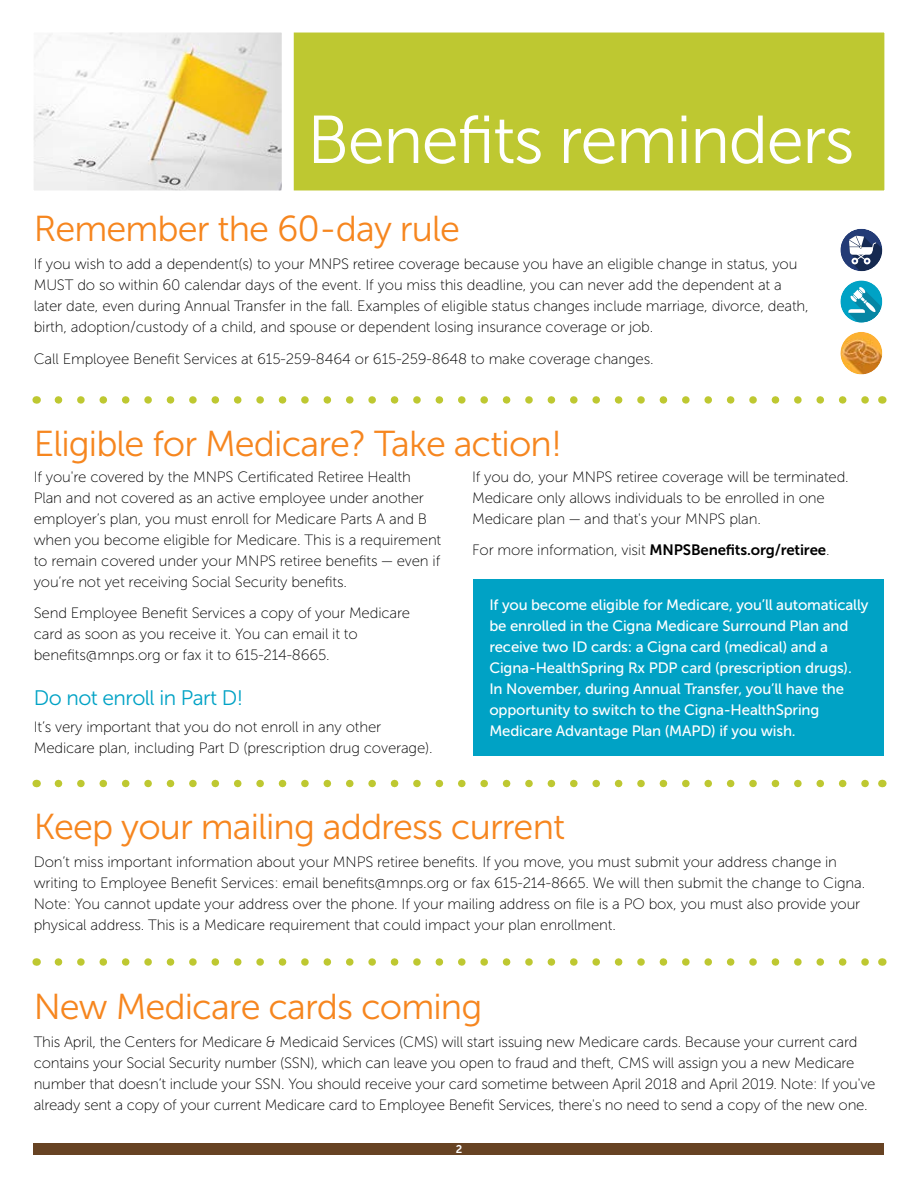
<style>
.page{position:relative;width:918px;height:1188px;background:#fff}
.page>*{position:absolute;margin:0;border:0;box-sizing:border-box;transform-origin:0 0}
.t1{font:67.5px "Museo Sans 300";letter-spacing:-.025em;color:#fff}
.t2{font:36px "Museo Sans 300";letter-spacing:-.025em;color:#f6861f}
.t3{font:21px "Museo Sans 300";letter-spacing:-.025em;color:#00a2c5}
.t4{font:15px/21px "Museo Sans 100";letter-spacing:-.01em;color:#000}
.t5{font:15px/21px "Museo Sans 500";letter-spacing:-.01em;color:#fff}
.t6{font:11.25px "Museo Sans 700";color:#fff}
.s1{font-family:"Museo Sans 700"}
</style>
<div class="page">
<div style="left:34px;top:1143px;width:850px;height:12px;background:#674323"></div>
<div style="left:21px;top:21px;width:875px;height:181px;background:#bec831;border:12px solid #fff"></div>
<img style="left:35px;top:34px;width:246px;height:155px">
<div style="left:22px;top:21px;width:272px;height:181px;border:12px solid #fff"></div>
<div style="left:840px;top:281px;width:42px;height:42px;background:#00a2c5;border-radius:21px"></div>
<svg style="left:848px;top:287px;width:34px;height:35px"></svg>
<div style="left:838px;top:278px;width:47px;height:47px;border:2px solid #fff;border-radius:50%"></div>
<div style="left:840px;top:229px;width:42px;height:42px;background:#233b76;border-radius:50%"></div>
<svg style="left:849px;top:236px;width:33px;height:35px"></svg>
<div style="left:838px;top:226px;width:47px;height:48px;border:2px solid #fff;border-radius:50%"></div>
<img style="left:840px;top:332px;width:42px;height:43px;border-radius:21px">
<div style="left:838px;top:329px;width:47px;height:48px;border:2px solid #fff;border-radius:50%"></div>
<svg style="left:58px;top:396px;width:811px;height:8px"></svg>
<svg style="left:58px;top:780px;width:811px;height:7px"></svg>
<svg style="left:58px;top:958px;width:811px;height:8px"></svg>
<div style="left:473px;top:579px;width:410px;height:177px;background:#00a2c5"></div>
<h1 class="t1" style="left:307px;top:103px;width:549px">Benefits reminders</h1>
<h2 class="t2" style="left:34px;top:210px;width:428px">Remember the 60-day rule</h2>
<p class="t4" style="left:34px;top:254px;width:777px">If you wish to add a dependent(s) to your MNPS retiree coverage because you have an eligible change in status, you MUST do so within 60 calendar days of the event. If you miss this deadline, you can never add the dependent at a later date, even during Annual Transfer in the fall. Examples of eligible status changes include marriage, divorce, death, birth, adoption/custody of a child, and spouse or dependent losing insurance coverage or job.</p>
<p class="t4" style="left:34px;top:349px;width:621px">Call Employee Benefit Services at 615-259-8464 or 615-259-8648 to make coverage changes.</p>
<h2 class="t2" style="left:34px;top:424px;width:530px">Eligible for Medicare? Take action!</h2>
<p class="t4" style="left:34px;top:467px;width:409px">If you're covered by the MNPS Certificated Retiree Health Plan and not covered as an active employee under another employer’s plan, you must enroll for Medicare Parts A and B when you become eligible for Medicare. This is a requirement to remain covered under your MNPS retiree benefits — even if you’re not yet receiving Social Security benefits.</p>
<p class="t4" style="left:34px;top:603px;width:378px">Send Employee Benefit Services a copy of your Medicare card as soon as you receive it. You can email it to benefits@mnps.org or fax it to 615-214-8665.</p>
<h3 class="t3" style="left:34px;top:687px;width:211px">Do not enroll in Part D!</h3>
<p class="t4" style="left:34px;top:716px;width:401px">It’s very important that you do not enroll in any other<br>Medicare plan, including Part D (prescription drug coverage).</p>
<p class="t4" style="left:472px;top:467px;width:378px">If you do, your MNPS retiree coverage will be terminated.<br>Medicare only allows individuals to be enrolled in one<br>Medicare plan — and that's your MNPS plan.</p>
<p class="t4" style="left:472px;top:540px;width:359px">For more information, visit <span class="s1">MNPSBenefits.org/retiree</span>.</p>
<p class="t5" style="left:489px;top:594px;width:381px">If you become eligible for Medicare, you’ll automatically be enrolled in the Cigna Medicare Surround Plan and receive two ID cards: a Cigna card (medical) and a Cigna-HealthSpring Rx PDP card (prescription drugs).<br>In November, during Annual Transfer, you’ll have the opportunity to switch to the Cigna-HealthSpring Medicare Advantage Plan (MAPD) if you wish.</p>
<h2 class="t2" style="left:34px;top:807px;width:533px">Keep your mailing address current</h2>
<p class="t4" style="left:34px;top:852px;width:833px">Don’t miss important information about your MNPS retiree benefits. If you move, you must submit your address change in writing to Employee Benefit Services: email benefits@mnps.org or fax 615-214-8665. We will then submit the change to Cigna.<br>Note: You cannot update your address over the phone. If your mailing address on file is a PO box, you must also provide your physical address. This is a Medicare requirement that could impact your plan enrollment.</p>
<h2 class="t2" style="left:34px;top:987px;width:450px">New Medicare cards coming</h2>
<p class="t4" style="left:34px;top:1031px;width:843px">This April, the Centers for Medicare &amp; Medicaid Services (CMS) will start issuing new Medicare cards. Because your current card contains your Social Security number (SSN), which can leave you open to fraud and theft, CMS will assign you a new Medicare number that doesn’t include your SSN. You should receive your card sometime between April 2018 and April 2019. Note: If you've already sent a copy of your current Medicare card to Employee Benefit Services, there's no need to send a copy of the new one.</p>
<p class="t6" style="left:456px;top:1143px;width:8px">2</p>
</div>
